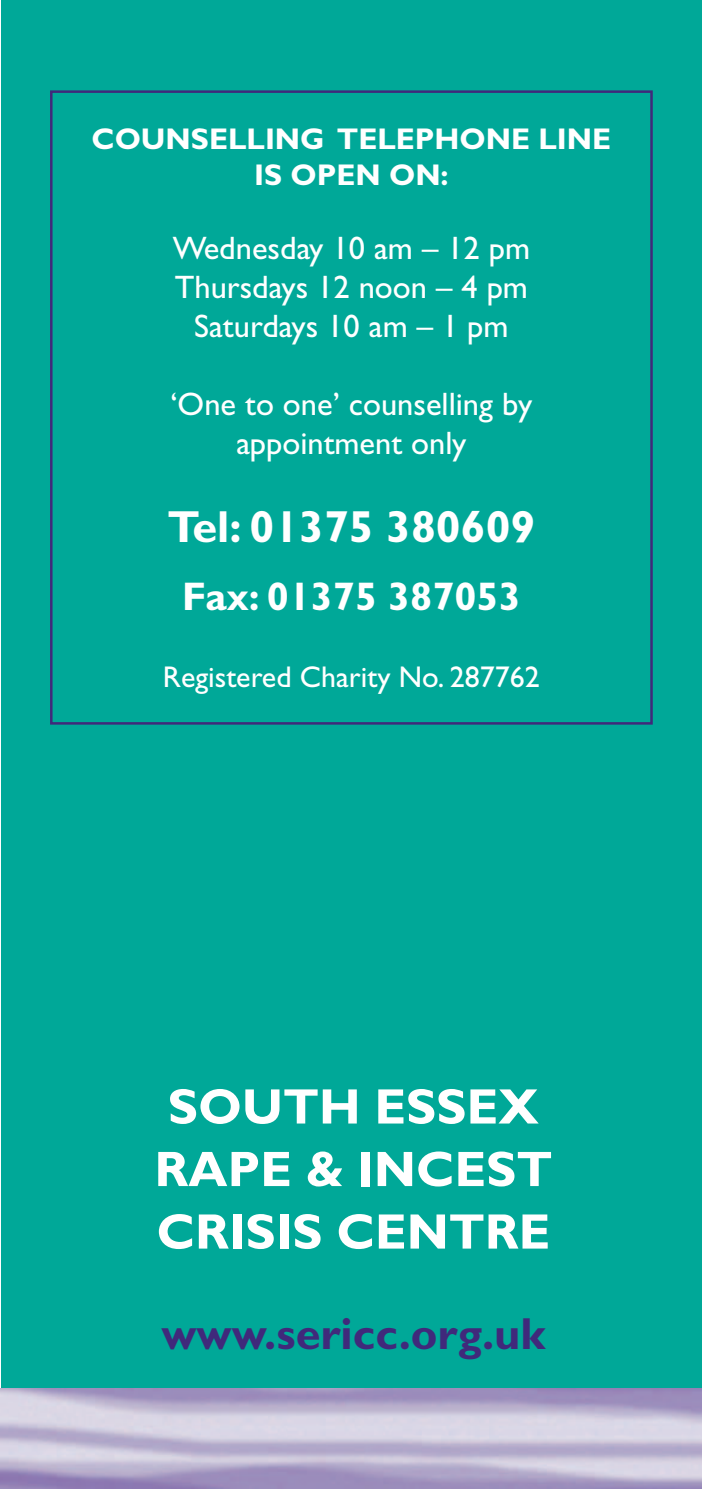
<style>
.page{position:relative;width:702px;height:1489px;background:#fff}
.page>*{position:absolute;margin:0;border:0;box-sizing:border-box;transform-origin:0 0}
.t1{font:700 50px/62.5px "Gill Sans";color:#fff}
.t2{font:700 45px "Gill Sans";color:#40297b}
.t3{font:700 45px "Gill Sans";color:#fff}
.t4{font:700 40px "Gill Sans";color:#fff}
.t5{font:32.5px/39px "Gill Sans";color:#fff;text-align:center}
.t6{font:700 30px/36px "Gill Sans";color:#fff;text-align:center}
.t7{font:30px "Gill Sans";color:#fff}
</style>
<div class="page">
<div style="left:1px;top:0;width:701px;height:1413px;background:#00a898"></div>
<img style="left:0;top:1388px;width:702px;height:100px">
<p class="t6" style="left:92px;top:124px;width:521px">COUNSELLING TELEPHONE LINE<br>IS OPEN ON:</p>
<p class="t5" style="left:173px;top:232px;width:359px">Wednesday 10 am – 12 pm<br>Thursdays 12 noon – 4 pm<br>Saturdays 10 am – 1 pm</p>
<p class="t5" style="left:170px;top:388px;width:363px">‘One to one’ counselling by appointment only</p>
<h2 class="t3" style="left:167px;top:509px;width:369px">Tel: 01375 380609</h2>
<p class="t4" style="left:182px;top:581px;width:340px">Fax: 01375 387053</p>
<p class="t7" style="left:163px;top:665px;width:378px">Registered Charity No. 287762</p>
<h1 class="t1" style="left:154px;top:1079px;width:399px">SOUTH ESSEX<br>RAPE &amp; INCEST<br>CRISIS CENTRE</h1>
<h2 class="t2" style="left:161px;top:1316px;width:385px">www.sericc.org.uk</h2>
</div>
